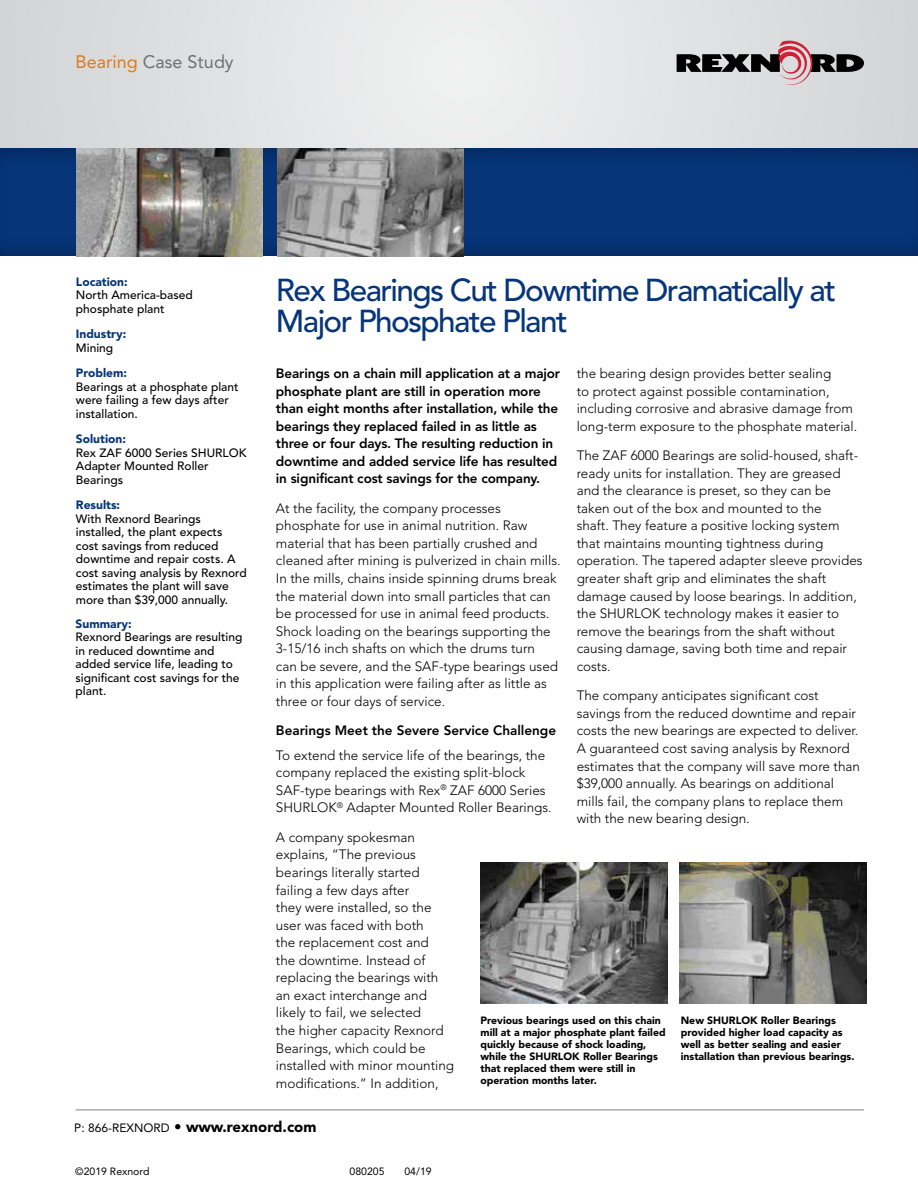
<style>
.page{position:relative;width:918px;height:1188px;background:#fff}
.page>*{position:absolute;margin:0;border:0;box-sizing:border-box;transform-origin:0 0}
.t1{font:500 31.5px/31.5px "Avenir LT Std";letter-spacing:-.05em;color:#06357a}
.t2{font:18px "Avenir LT Std";color:#717073}
.t3{font:900 15px "Avenir LT Std";color:#000}
.t4{font:300 13.5px/17.5px "Avenir LT Std";color:#000}
.t5{font:800 13.5px/17.5px "Avenir LT Std";letter-spacing:-.01em;color:#000}
.t6{font:500 12px/13.5px "Avenir LT Std";color:#000}
.t7{font:900 12px "Avenir LT Std";color:#06357a}
.t8{font:900 10.5px/12px "Avenir LT Std";color:#000}
.t9{font:10.5px "Avenir LT Std";color:#000}
.s1{color:#df7a1c}
.s2{font-weight:400;font-size:12px}
</style>
<div class="page">
<svg style="left:0;top:0;width:918px;height:136px;background:#e1e2e3"></svg>
<div style="left:0;top:136px;width:918px;height:121px;background:#000;opacity:.39"></div>
<img style="left:76px;top:148px;width:187px;height:108px">
<svg style="left:677px;top:40px;width:187px;height:46px;background:#a59c9e"></svg>
<hr style="left:76px;top:1110px;width:788px;height:1px;background:#808285">
<img style="left:277px;top:148px;width:187px;height:108px">
<img style="left:481px;top:862px;width:186px;height:141px">
<img style="left:680px;top:862px;width:187px;height:141px">
<h2 class="t2" style="left:76px;top:51px;width:160px"><span class="s1">Bearing</span> Case Study</h2>
<p class="t7" style="left:76px;top:274px;width:53px">Location:</p>
<p class="t6" style="left:76px;top:289px;width:118px">North America-based phosphate plant</p>
<p class="t7" style="left:76px;top:327px;width:52px">Industry:</p>
<p class="t6" style="left:76px;top:341px;width:39px">Mining</p>
<p class="t7" style="left:76px;top:366px;width:53px">Problem:</p>
<p class="t6" style="left:76px;top:380px;width:164px">Bearings at a phosphate plant were failing a few days after installation.</p>
<p class="t7" style="left:76px;top:432px;width:51px">Solution:</p>
<p class="t6" style="left:76px;top:446px;width:172px">Rex ZAF 6000 Series SHURLOK<br>Adapter Mounted Roller<br>Bearings</p>
<p class="t7" style="left:76px;top:498px;width:46px">Results:</p>
<p class="t6" style="left:76px;top:512px;width:172px">With Rexnord Bearings installed, the plant expects cost savings from reduced downtime and repair costs. A cost saving analysis by Rexnord estimates the plant will save more than $39,000 annually.</p>
<p class="t7" style="left:76px;top:616px;width:58px">Summary:</p>
<p class="t6" style="left:76px;top:631px;width:168px">Rexnord Bearings are resulting in reduced downtime and added service life, leading to significant cost savings for the plant.</p>
<h1 class="t1" style="left:276px;top:275px;width:562px">Rex Bearings Cut Downtime Dramatically at<br>Major Phosphate Plant</h1>
<p class="t4" style="left:577px;top:365px;width:282px">the bearing design provides better sealing<br>to protect against possible contamination, including corrosive and abrasive damage from long-term exposure to the phosphate material.</p>
<p class="t4" style="left:577px;top:447px;width:287px">The ZAF 6000 Bearings are solid-housed, shaft&shy;ready units for installation. They are greased and the clearance is preset, so they can be taken out of the box and mounted to the<br>shaft. They feature a positive locking system that maintains mounting tightness during operation. The tapered adapter sleeve provides greater shaft grip and eliminates the shaft damage caused by loose bearings. In addition, the SHURLOK technology makes it easier to remove the bearings from the shaft without causing damage, saving both time and repair costs.</p>
<p class="t4" style="left:577px;top:687px;width:285px">The company anticipates significant cost savings from the reduced downtime and repair costs the new bearings are expected to deliver.<br>A guaranteed cost saving analysis by Rexnord estimates that the company will save more than $39,000 annually. As bearings on additional mills fail, the company plans to replace them with the new bearing design.</p>
<p class="t5" style="left:276px;top:365px;width:286px">Bearings on a chain mill application at a major phosphate plant are still in operation more than eight months after installation, while the bearings they replaced failed in as little as three or four days. The resulting reduction in downtime and added service life has resulted in significant cost savings for the company.</p>
<p class="t4" style="left:276px;top:499px;width:286px">At the facility, the company processes phosphate for use in animal nutrition. Raw material that has been partially crushed and cleaned after mining is pulverized in chain mills.<br>In the mills, chains inside spinning drums break the material down into small particles that can be processed for use in animal feed products.<br>Shock loading on the bearings supporting the 3-15/16 inch shafts on which the drums turn<br>can be severe, and the SAF-type bearings used in this application were failing after as little as three or four days of service.</p>
<p class="t5" style="left:276px;top:722px;width:282px">Bearings Meet the Severe Service Challenge</p>
<p class="t4" style="left:276px;top:746px;width:277px">To extend the service life of the bearings, the company replaced the existing split-block SAF-type bearings with Rex<sup>®</sup> ZAF 6000 Series SHURLOK<sup>®</sup> Adapter Mounted Roller Bearings.</p>
<p class="t4" style="left:276px;top:829px;width:180px">A company spokesman explains, “The previous bearings literally started failing a few days after<br>they were installed, so the user was faced with both<br>the replacement cost and<br>the downtime. Instead of replacing the bearings with an exact interchange and likely to fail, we selected<br>the higher capacity Rexnord<br>Bearings, which could be installed with minor mounting modifications.” In addition,</p>
<p class="t8" style="left:481px;top:1014px;width:187px">Previous bearings used on this chain mill at a major phosphate plant failed quickly because of shock loading, while the SHURLOK Roller Bearings that replaced them were still in operation months later.</p>
<p class="t8" style="left:681px;top:1014px;width:175px">New SHURLOK Roller Bearings provided higher load capacity as well as better sealing and easier installation than previous bearings.</p>
<p class="t3" style="left:74px;top:1117px;width:244px"><span class="s2">P: 866-REXNORD</span> • www.rexnord.com</p>
<p class="t9" style="left:75px;top:1165px;width:76px">©2019 Rexnord</p>
<p class="t9" style="left:350px;top:1165px;width:37px">080205</p>
<p class="t9" style="left:404px;top:1165px;width:29px">04/19</p>
</div>
